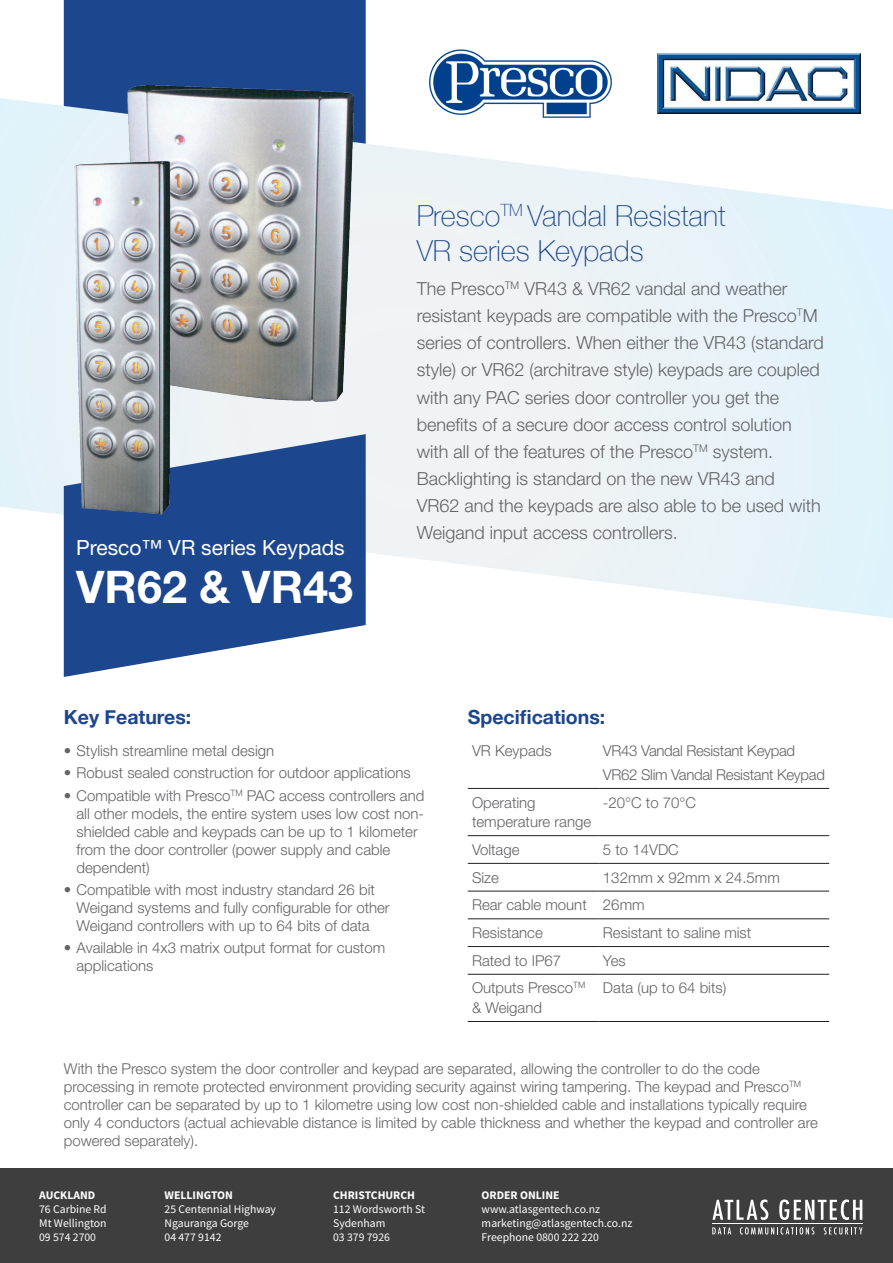
<style>
.page{position:relative;width:893px;height:1263px;background:#fff}
.page>*{position:absolute;margin:0;border:0;box-sizing:border-box;transform-origin:0 0}
.t1{font:700 45px "Helvetica Neue LT Std";color:#fff}
.t2{font:100 28.95px/34.7px "Helvetica Neue";color:#1c468d}
.t3{font:21px "Helvetica Neue LT Std";color:#fff}
.t4{font:700 19.5px "Helvetica Neue";color:#1c468d}
.t5{font:300 18px/27px "Helvetica Neue LT Std";color:#636366}
.t6{font:300 15px/18px "Helvetica Neue LT Std";color:#636366}
.t7{font:300 15px "Helvetica Neue LT Std";letter-spacing:-.02em;color:#636366}
.t8{font:11.7px "Source Sans Pro";color:#fff}
.t9{font:700 11.7px "Source Sans Pro";color:#fff}
</style>
<div class="page">
<div style="left:0;top:1168px;width:893px;height:95px;background:#3e3e3f"></div>
<hr style="left:712px;top:1223px;width:151px;height:1px;background:#fff">
<svg style="left:712px;top:1227px;width:19px;height:7px"></svg>
<svg style="left:740px;top:1227px;width:74px;height:7px"></svg>
<svg style="left:824px;top:1227px;width:38px;height:7px"></svg>
<svg style="left:712px;top:1199px;width:56px;height:21px"></svg>
<svg style="left:779px;top:1199px;width:83px;height:21px"></svg>
<div style="left:63px;top:0;width:303px;height:86px;background:#1c468d"></div>
<svg style="left:0;top:86px;width:893px;height:532px"></svg>
<svg style="left:63px;top:434px;width:303px;height:243px;background:#4466a1"></svg>
<hr style="left:468px;top:788px;width:131px;height:1px;background:#231f20">
<hr style="left:599px;top:788px;width:230px;height:1px;background:#231f20">
<hr style="left:468px;top:835px;width:131px;height:1px;background:#231f20">
<hr style="left:599px;top:835px;width:230px;height:1px;background:#231f20">
<hr style="left:468px;top:863px;width:131px;height:1px;background:#231f20">
<hr style="left:599px;top:863px;width:230px;height:1px;background:#231f20">
<hr style="left:468px;top:891px;width:131px;height:1px;background:#231f20">
<hr style="left:599px;top:891px;width:230px;height:1px;background:#231f20">
<hr style="left:468px;top:918px;width:131px;height:1px;background:#231f20">
<hr style="left:599px;top:918px;width:230px;height:1px;background:#231f20">
<hr style="left:468px;top:946px;width:131px;height:1px;background:#231f20">
<hr style="left:599px;top:946px;width:230px;height:1px;background:#231f20">
<hr style="left:468px;top:974px;width:131px;height:1px;background:#231f20">
<hr style="left:599px;top:974px;width:230px;height:1px;background:#231f20">
<hr style="left:468px;top:1021px;width:131px;height:1px;background:#231f20">
<hr style="left:599px;top:1021px;width:230px;height:1px;background:#231f20">
<img style="left:426px;top:49px;width:191px;height:72px">
<img style="left:658px;top:53px;width:203px;height:61px">
<img style="left:128px;top:86px;width:225px;height:315px">
<img style="left:74px;top:162px;width:96px;height:352px">
<p class="t3" style="left:76px;top:534px;width:270px">Presco™ VR series Keypads</p>
<p class="t1" style="left:76px;top:559px;width:278px">VR62 &amp; VR43</p>
<p class="t2" style="left:417px;top:197px;width:310px">Presco<sup>TM</sup> Vandal Resistant<br>VR series Keypads</p>
<p class="t5" style="left:417px;top:275px;width:409px">The Presco<sup>TM</sup> VR43 &amp; VR62 vandal and weather resistant keypads are compatible with the Presco<sup>T</sup>M series of controllers. When either the VR43 (standard style) or VR62 (architrave style) keypads are coupled with any PAC series door controller you get the benefits of a secure door access control solution with all of the features of the Presco<sup>TM</sup> system.<br>Backlighting is standard on the new VR43 and<br>VR62 and the keypads are also able to be used with Weigand input access controllers.</p>
<p class="t4" style="left:64px;top:701px;width:129px">Key Features:</p>
<p class="t4" style="left:468px;top:701px;width:139px">Specifications:</p>
<p class="t6" style="left:472px;top:741px;width:81px">VR Keypads</p>
<p class="t7" style="left:603px;top:742px;width:194px">VR43 Vandal Resistant Keypad</p>
<p class="t7" style="left:603px;top:765px;width:223px">VR62 Slim Vandal Resistant Keypad</p>
<p class="t6" style="left:472px;top:792px;width:121px;line-height:19.5px">Operating temperature range</p>
<p class="t6" style="left:603px;top:793px;width:95px">-20°C to 70°C</p>
<p class="t6" style="left:472px;top:840px;width:49px">Voltage</p>
<p class="t6" style="left:603px;top:840px;width:77px">5 to 14VDC</p>
<p class="t6" style="left:472px;top:868px;width:28px">Size</p>
<p class="t6" style="left:603px;top:868px;width:178px">132mm x 92mm x 24.5mm</p>
<p class="t6" style="left:472px;top:896px;width:116px">Rear cable mount</p>
<p class="t6" style="left:603px;top:896px;width:43px">26mm</p>
<p class="t6" style="left:472px;top:923px;width:72px">Resistance</p>
<p class="t6" style="left:603px;top:923px;width:150px">Resistant to saline mist</p>
<p class="t6" style="left:472px;top:951px;width:91px">Rated to IP67</p>
<p class="t6" style="left:603px;top:951px;width:24px">Yes</p>
<p class="t6" style="left:472px;top:978px;width:115px;line-height:19.5px">Outputs Presco<sup>TM </sup>&amp; Weigand</p>
<p class="t6" style="left:603px;top:979px;width:125px">Data (up to 64 bits)</p>
<p class="t6" style="left:64px;top:741px;width:212px">• Stylish streamline metal design</p>
<p class="t6" style="left:64px;top:764px;width:348px">• Robust sealed construction for outdoor applications</p>
<p class="t6" style="left:77px;top:786px;width:349px;text-indent:-13px">• Compatible with Presco<sup>TM</sup> PAC access controllers and all other models, the entire system uses low cost non&shy;shielded cable and keypads can be up to 1 kilometer from the door controller (power supply and cable dependent)</p>
<p class="t6" style="left:77px;top:880px;width:315px;text-indent:-13px">• Compatible with most industry standard 26 bit<br>Weigand systems and fully configurable for other<br>Weigand controllers with up to 64 bits of data</p>
<p class="t6" style="left:77px;top:938px;width:310px;text-indent:-13px">• Available in 4x3 matrix output format for custom applications</p>
<p class="t6" style="left:64px;top:1059px;width:756px">With the Presco system the door controller and keypad are separated, allowing the controller to do the code processing in remote protected environment providing security against wiring tampering. The keypad and Presco<sup>TM </sup>controller can be separated by up to 1 kilometre using low cost non-shielded cable and installations typically require only 4 conductors (actual achievable distance is limited by cable thickness and whether the keypad and controller are powered separately).</p>
<p class="t9" style="left:39px;top:1187px;width:58px">AUCKLAND</p>
<p class="t8" style="left:39px;top:1201px;width:69px">76 Carbine Rd</p>
<p class="t8" style="left:39px;top:1215px;width:69px">Mt Wellington</p>
<p class="t8" style="left:39px;top:1229px;width:58px">09 574 2700</p>
<p class="t9" style="left:165px;top:1187px;width:70px">WELLINGTON</p>
<p class="t8" style="left:165px;top:1201px;width:113px">25 Centennial Highway</p>
<p class="t8" style="left:165px;top:1215px;width:86px">Ngauranga Gorge</p>
<p class="t8" style="left:165px;top:1229px;width:58px">04 477 9142</p>
<p class="t9" style="left:333px;top:1187px;width:84px">CHRISTCHURCH</p>
<p class="t8" style="left:333px;top:1201px;width:93px">112 Wordsworth St</p>
<p class="t8" style="left:333px;top:1215px;width:54px">Sydenham</p>
<p class="t8" style="left:333px;top:1229px;width:58px">03 379 7926</p>
<p class="t9" style="left:482px;top:1187px;width:79px">ORDER ONLINE</p>
<p class="t8" style="left:482px;top:1201px;width:120px">www.atlasgentech.co.nz</p>
<p class="t8" style="left:482px;top:1215px;width:152px">marketing@atlasgentech.co.nz</p>
<p class="t8" style="left:482px;top:1229px;width:119px">Freephone 0800 222 220</p>
</div>
